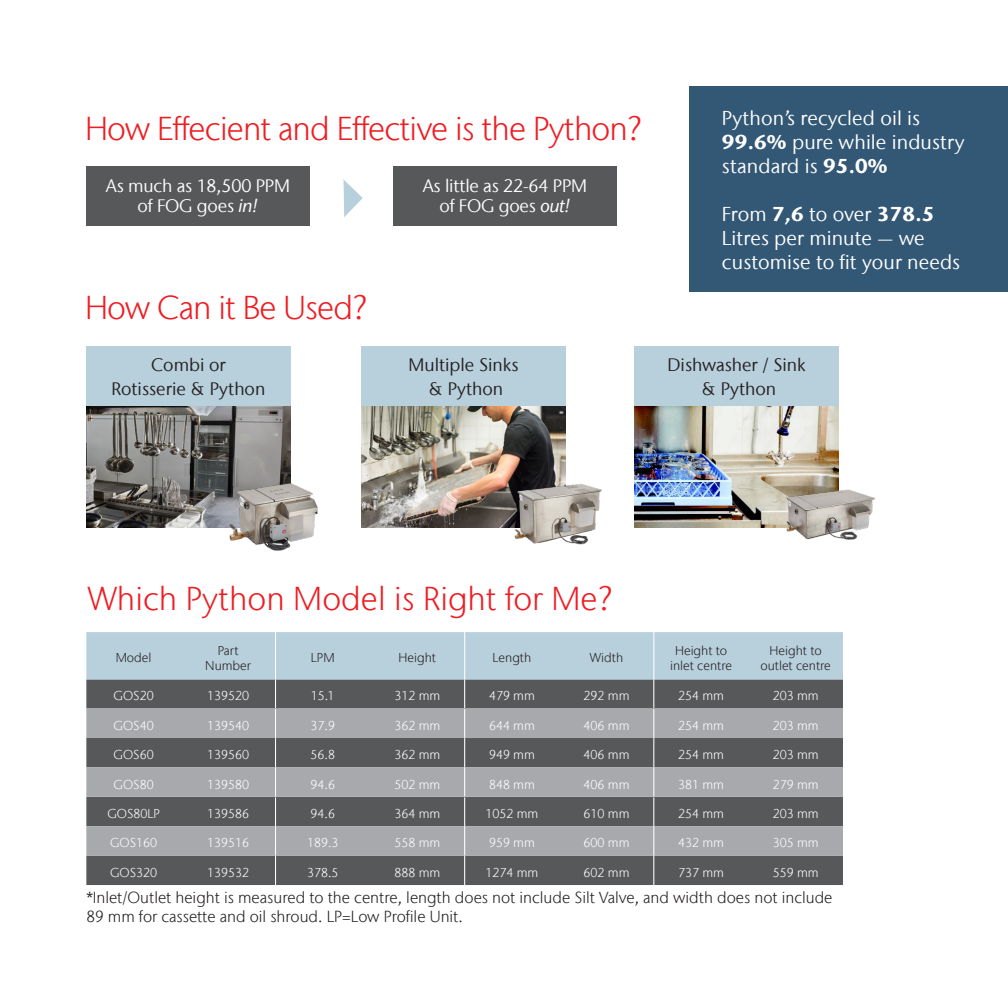
<style>
.page{position:relative;width:1008px;height:1008px;background:#fff}
.page>*{position:absolute;margin:0;border:0;box-sizing:border-box;transform-origin:0 0}
.t1{font:300 33px "Stone Sans IIITC Com";letter-spacing:-.025em;color:#ee1d23}
.t2{font:300 33px "Stone Sans IIITC Com";color:#ee1d23}
.t3{font:20px/24px "Stone Sans IIITC Com";letter-spacing:.005em;color:#fff}
.t4{font:18px "Stone Sans IIITC Com";color:#231f20}
.t5{font:18px "Stone Sans IIITC Com";letter-spacing:-.01em;color:#fff}
.t6{font:300 16px/19.2px "Stone Sans IIITC Com";color:#231f20}
.t7{font:300 12.8px "Stone Sans IIITC Com";color:#fff}
.t8{font:300 12.8px "Stone Sans IIITC Com";color:#231f20}
.s1{font-weight:700}
.s2{font-weight:500;font-style:italic}
</style>
<div class="page">
<div style="left:689px;top:86px;width:319px;height:206px;background:#335875"></div>
<div style="left:86px;top:166px;width:224px;height:60px;background:#57585a"></div>
<div style="left:393px;top:166px;width:224px;height:60px;background:#57585a"></div>
<svg style="left:343px;top:179px;width:20px;height:38px"></svg>
<svg style="left:86px;top:632px;width:757px;height:253px;background:#868b90"></svg>
<img style="left:86px;top:406px;width:204px;height:122px">
<div style="left:86px;top:346px;width:204px;height:60px;background:#b8cfdc"></div>
<img style="left:224px;top:475px;width:94px;height:76px">
<img style="left:362px;top:406px;width:204px;height:122px">
<div style="left:362px;top:346px;width:204px;height:60px;background:#b8cfdc"></div>
<img style="left:508px;top:479px;width:94px;height:66px">
<img style="left:635px;top:406px;width:204px;height:122px">
<div style="left:635px;top:346px;width:204px;height:60px;background:#b8cfdc"></div>
<img style="left:777px;top:485px;width:99px;height:55px">
<p class="t1" style="left:85px;top:108px;width:558px">How Effecient and Effective is the Python?</p>
<p class="t3" style="left:722px;top:106px;width:244px">Python’s recycled oil is<br><span class="s1">99.6%</span> pure while industry standard is <span class="s1">95.0%</span></p>
<p class="t3" style="left:722px;top:202px;width:240px">From <span class="s1">7,6</span> to over <span class="s1">378.5<br></span>Litres per minute — we customise to fit your needs</p>
<p class="t5" style="left:106px;top:174px;width:186px">As much as 18,500 PPM</p>
<p class="t5" style="left:138px;top:194px;width:122px">of FOG goes <span class="s2">in!</span></p>
<p class="t5" style="left:423px;top:174px;width:166px">As little as 22-64 PPM</p>
<p class="t5" style="left:439px;top:194px;width:133px">of FOG goes <span class="s2">out!</span></p>
<p class="t1" style="left:85px;top:287px;width:283px">How Can it Be Used?</p>
<p class="t4" style="left:151px;top:354px;width:76px">Combi or</p>
<p class="t4" style="left:111px;top:378px;width:155px">Rotisserie &amp; Python</p>
<p class="t4" style="left:408px;top:354px;width:112px">Multiple Sinks</p>
<p class="t4" style="left:428px;top:378px;width:76px">&amp; Python</p>
<p class="t4" style="left:668px;top:354px;width:139px">Dishwasher / Sink</p>
<p class="t4" style="left:702px;top:378px;width:76px">&amp; Python</p>
<p class="t2" style="left:88px;top:578px;width:526px">Which Python Model is Right for Me?</p>
<p class="t8" style="left:116px;top:650px;width:37px">Model</p>
<p class="t8" style="left:218px;top:642px;width:22px">Part</p>
<p class="t8" style="left:205px;top:658px;width:47px">Number</p>
<p class="t8" style="left:311px;top:650px;width:25px">LPM</p>
<p class="t8" style="left:399px;top:650px;width:39px">Height</p>
<p class="t8" style="left:493px;top:650px;width:40px">Length</p>
<p class="t8" style="left:590px;top:650px;width:35px">Width</p>
<p class="t8" style="left:675px;top:642px;width:54px">Height to</p>
<p class="t8" style="left:670px;top:658px;width:63px">inlet centre</p>
<p class="t8" style="left:770px;top:642px;width:54px">Height to</p>
<p class="t8" style="left:760px;top:658px;width:72px">outlet centre</p>
<p class="t7" style="left:114px;top:688px;width:42px">GOS20</p>
<p class="t7" style="left:207px;top:688px;width:44px">139520</p>
<p class="t7" style="left:311px;top:688px;width:25px">15.1</p>
<p class="t7" style="left:394px;top:688px;width:47px">312 mm</p>
<p class="t7" style="left:489px;top:688px;width:47px">479 mm</p>
<p class="t7" style="left:584px;top:688px;width:47px">292 mm</p>
<p class="t7" style="left:678px;top:688px;width:47px">254 mm</p>
<p class="t7" style="left:773px;top:688px;width:47px">203 mm</p>
<p class="t7" style="left:114px;top:717px;width:42px">GOS40</p>
<p class="t7" style="left:207px;top:717px;width:44px">139540</p>
<p class="t7" style="left:311px;top:717px;width:26px">37.9</p>
<p class="t7" style="left:394px;top:717px;width:47px">362 mm</p>
<p class="t7" style="left:489px;top:717px;width:47px">644 mm</p>
<p class="t7" style="left:584px;top:717px;width:47px">406 mm</p>
<p class="t7" style="left:678px;top:717px;width:47px">254 mm</p>
<p class="t7" style="left:773px;top:717px;width:47px">203 mm</p>
<p class="t7" style="left:114px;top:747px;width:42px">GOS60</p>
<p class="t7" style="left:207px;top:747px;width:44px">139560</p>
<p class="t7" style="left:311px;top:747px;width:26px">56.8</p>
<p class="t7" style="left:394px;top:747px;width:47px">362 mm</p>
<p class="t7" style="left:489px;top:747px;width:47px">949 mm</p>
<p class="t7" style="left:584px;top:747px;width:47px">406 mm</p>
<p class="t7" style="left:678px;top:747px;width:47px">254 mm</p>
<p class="t7" style="left:773px;top:747px;width:47px">203 mm</p>
<p class="t7" style="left:114px;top:776px;width:42px">GOS80</p>
<p class="t7" style="left:207px;top:776px;width:44px">139580</p>
<p class="t7" style="left:311px;top:776px;width:26px">94.6</p>
<p class="t7" style="left:394px;top:776px;width:47px">502 mm</p>
<p class="t7" style="left:489px;top:776px;width:47px">848 mm</p>
<p class="t7" style="left:584px;top:776px;width:47px">406 mm</p>
<p class="t7" style="left:678px;top:776px;width:47px">381 mm</p>
<p class="t7" style="left:773px;top:776px;width:47px">279 mm</p>
<p class="t7" style="left:107px;top:806px;width:54px">GOS80LP</p>
<p class="t7" style="left:207px;top:806px;width:44px">139586</p>
<p class="t7" style="left:311px;top:806px;width:26px">94.6</p>
<p class="t7" style="left:394px;top:806px;width:47px">364 mm</p>
<p class="t7" style="left:486px;top:806px;width:54px">1052 mm</p>
<p class="t7" style="left:584px;top:806px;width:47px">610 mm</p>
<p class="t7" style="left:678px;top:806px;width:47px">254 mm</p>
<p class="t7" style="left:773px;top:806px;width:47px">203 mm</p>
<p class="t7" style="left:110px;top:835px;width:49px">GOS160</p>
<p class="t7" style="left:207px;top:835px;width:44px">139516</p>
<p class="t7" style="left:307px;top:835px;width:33px">189.3</p>
<p class="t7" style="left:394px;top:835px;width:47px">558 mm</p>
<p class="t7" style="left:489px;top:835px;width:47px">959 mm</p>
<p class="t7" style="left:584px;top:835px;width:47px">600 mm</p>
<p class="t7" style="left:678px;top:835px;width:47px">432 mm</p>
<p class="t7" style="left:773px;top:835px;width:47px">305 mm</p>
<p class="t7" style="left:110px;top:865px;width:49px">GOS320</p>
<p class="t7" style="left:207px;top:865px;width:44px">139532</p>
<p class="t7" style="left:307px;top:865px;width:33px">378.5</p>
<p class="t7" style="left:394px;top:865px;width:47px">888 mm</p>
<p class="t7" style="left:486px;top:865px;width:54px">1274 mm</p>
<p class="t7" style="left:584px;top:865px;width:47px">602 mm</p>
<p class="t7" style="left:678px;top:865px;width:47px">737 mm</p>
<p class="t7" style="left:773px;top:865px;width:47px">559 mm</p>
<p class="t6" style="left:86px;top:887px;width:748px">*Inlet/Outlet height is measured to the centre, length does not include Silt Valve, and width does not include<br>89 mm for cassette and oil shroud. LP=Low Profile Unit.</p>
</div>
